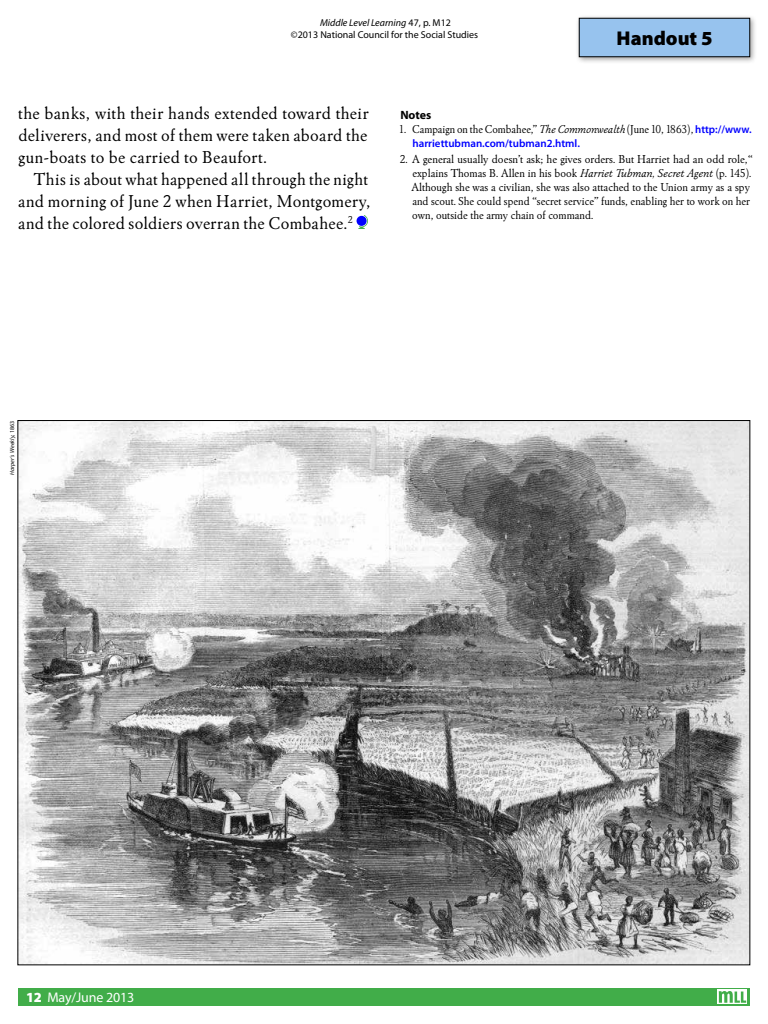
<style>
.page{position:relative;width:768px;height:1024px;background:#fff}
.page>*{position:absolute;margin:0;border:0;box-sizing:border-box;transform-origin:0 0}
.t1{font:900 20px "Myriad Pro";color:#000}
.t2{font:18px/22px "Winchester New ITC";letter-spacing:.015em;color:#000;text-align:justify}
.t3{font:14px "Myriad Pro";letter-spacing:-.01em;color:#fff}
.t4{font:12px/14px "Winchester New ITC";color:#000}
.t5{font:12px "Winchester New ITC";color:#000;scale:.95 1}
.t6{font:700 12px "Myriad Pro";color:#000}
.t7{font:600 11px "Myriad Pro";color:#00f}
.t8{font:10px/12px "Myriad Pro";color:#000;text-align:center}
.t9{font:italic 6px "Myriad Pro";letter-spacing:.015em;color:#000}
.s1{font-style:italic}
.s2{font-family:"Myriad Pro";font-weight:600;font-size:11px;color:#00f}
.s3{font-style:normal}
.s4{font-weight:900}
</style>
<div class="page">
<div style="left:630px;top:988px;width:120px;height:18px;background:#41ad49"></div>
<div style="left:18px;top:988px;width:724px;height:18px;background:#41ad49"></div>
<div style="left:717px;top:990px;width:30px;height:14px;background:#e8f5e9"></div>
<svg style="left:719px;top:991px;width:27px;height:12px"></svg>
<div style="left:575px;top:14px;width:182px;height:50px;background:#000;opacity:.38"></div>
<div style="left:579px;top:18px;width:171px;height:39px;background:#97c3ee"></div>
<div style="left:579px;top:18px;width:171px;height:39px;border:1px solid #000"></div>
<svg style="left:358px;top:215px;width:10px;height:14px"></svg>
<div style="left:357px;top:216px;width:10px;height:10px;background:#00f;border-radius:50%"></div>
<img style="left:20px;top:422px;width:728px;height:541px">
<p class="t8" style="left:291px;top:16px;width:189px"><span class="s1">Middle Level Learning</span> 47, p. M12<br>©2013 National Council for the Social Studies</p>
<h1 class="t1" style="left:617px;top:27px;width:98px">Handout 5</h1>
<h2 class="t2" style="left:18px;top:102px;width:352px">the banks, with their hands extended toward their deliverers, and most of them were taken aboard the gun-boats to be carried to Beaufort.</h2>
<h2 class="t2" style="left:18px;top:168px;width:354px;text-align:left;text-indent:16px">This is about what happened all through the night and morning of June 2 when Harriet, Montgomery, and the colored soldiers overran the Combahee.<sup>2</sup></h2>
<p class="t6" style="left:400px;top:107px;width:33px">Notes</p>
<p class="t5" style="left:399px;top:122px;width:373px">1. Campaign on the Combahee,” <span class="s1">The Commonwealth</span> (June 10, 1863), <span class="s2">http://www.</span></p>
<p class="t7" style="left:412px;top:136px;width:169px">harriettubman.com/tubman2.html.</p>
<p class="t4" style="left:411px;top:152px;width:343px;text-indent:-12px">2. A general usually doesn’t ask; he gives orders. But Harriet had an odd role,“ explains Thomas B. Allen in his book <span class="s1">Harriet Tubman, Secret Agent</span> (p. 145).<br>Although she was a civilian, she was also attached to the Union army as a spy and scout. She could spend “secret service” funds, enabling her to work on her own, outside the army chain of command.</p>
<p class="t9" style="left:8px;top:475px;width:56px;rotate:-90deg">Harper’s Weekly<span class="s3">, 1863</span></p>
<p class="t3" style="left:26px;top:989px;width:110px"><span class="s4">12</span> May/June 2013</p>
</div>
